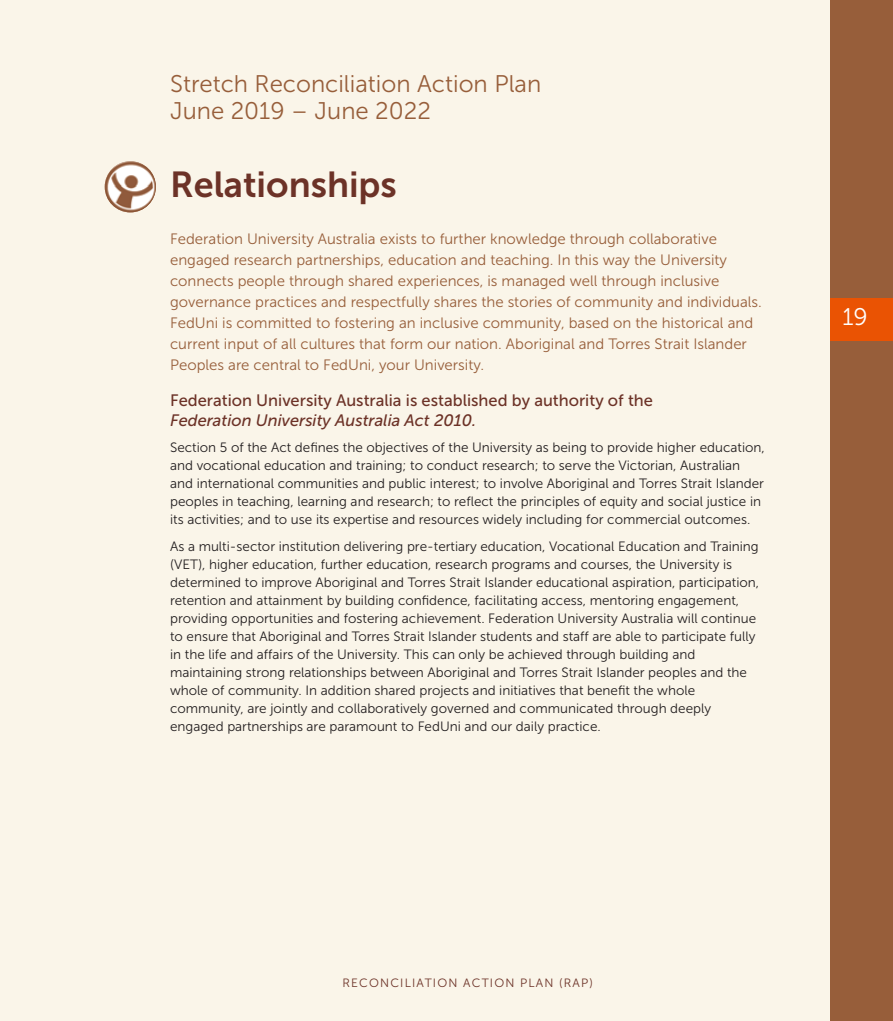
<style>
.page{position:relative;width:893px;height:1021px;background:#fff}
.page>*{position:absolute;margin:0;border:0;box-sizing:border-box;transform-origin:0 0}
.t1{font:36px "Museo Sans 700";color:#6c3227}
.t2{font:24px/27px "Museo Sans 300";color:#975e3a}
.t3{font:24px "Museo Sans 300";color:#fff}
.t4{font:16.5px "Museo Sans 500";color:#6c3227}
.t5{font:italic 16.5px "Museo Sans 500";color:#6c3227}
.t6{font:15px/21px "Museo Sans 300";color:#975e3a}
.t7{font:13.5px/18px "Museo Sans 300";color:#231f20}
.t8{font:12px "Museo Sans 300";letter-spacing:.1em;color:#6c3227}
</style>
<div class="page">
<div style="left:0;top:0;width:893px;height:1020px;background:#faf5e9"></div>
<div style="left:830px;top:0;width:63px;height:1020px;background:#975e3a"></div>
<div style="left:830px;top:298px;width:63px;height:42px;background:#ea5303"></div>
<img style="left:105px;top:161px;width:51px;height:51px;border-radius:50%">
<h2 class="t2" style="left:170px;top:73px;width:373px">Stretch Reconciliation Action Plan<br>June 2019 – June 2022</h2>
<h1 class="t1" style="left:170px;top:171px;width:228px">Relationships</h1>
<p class="t6" style="left:170px;top:229px;width:593px">Federation University Australia exists to further knowledge through collaborative engaged research partnerships, education and teaching. In this way the University connects people through shared experiences, is managed well through inclusive governance practices and respectfully shares the stories of community and individuals.<br>FedUni is committed to fostering an inclusive community, based on the historical and current input of all cultures that form our nation. Aboriginal and Torres Strait Islander Peoples are central to FedUni, your University.</p>
<p class="t4" style="left:170px;top:394px;width:484px">Federation University Australia is established by authority of the</p>
<p class="t5" style="left:170px;top:410px;width:308px">Federation University Australia Act 2010.</p>
<p class="t7" style="left:170px;top:440px;width:596px">Section 5 of the Act defines the objectives of the University as being to provide higher education, and vocational education and training; to conduct research; to serve the Victorian, Australian and international communities and public interest; to involve Aboriginal and Torres Strait Islander peoples in teaching, learning and research; to reflect the principles of equity and social justice in its activities; and to use its expertise and resources widely including for commercial outcomes.</p>
<p class="t7" style="left:170px;top:538px;width:591px">As a multi-sector institution delivering pre-tertiary education, Vocational Education and Training (VET), higher education, further education, research programs and courses, the University is determined to improve Aboriginal and Torres Strait Islander educational aspiration, participation, retention and attainment by building confidence, facilitating access, mentoring engagement, providing opportunities and fostering achievement. Federation University Australia will continue to ensure that Aboriginal and Torres Strait Islander students and staff are able to participate fully in the life and affairs of the University. This can only be achieved through building and maintaining strong relationships between Aboriginal and Torres Strait Islander peoples and the whole of community. In addition shared projects and initiatives that benefit the whole community, are jointly and collaboratively governed and communicated through deeply engaged partnerships are paramount to FedUni and our daily practice.</p>
<h2 class="t3" style="left:842px;top:308px;width:27px">19</h2>
<p class="t8" style="left:342px;top:978px;width:252px">RECONCILIATION ACTION PLAN (RAP)</p>
</div>
